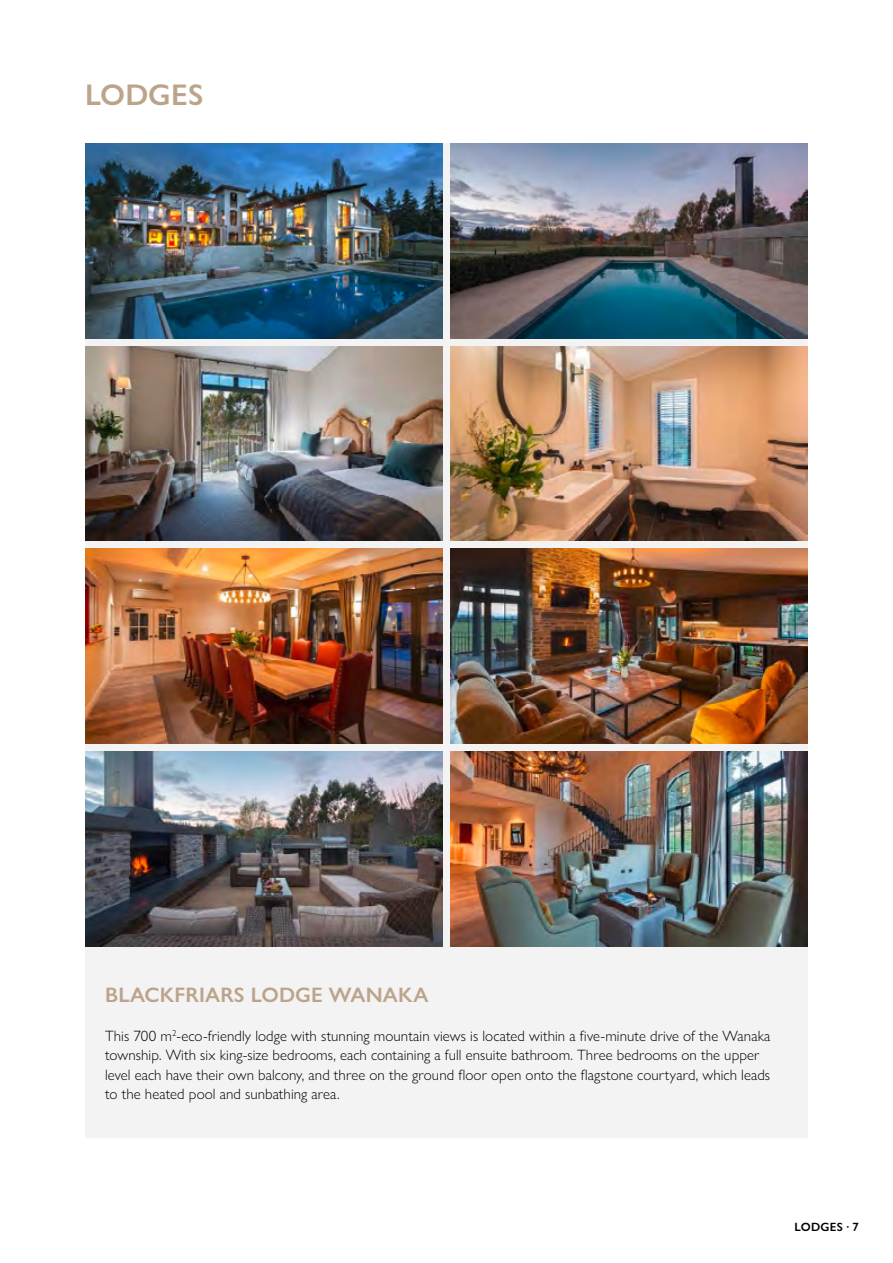
<style>
.page{position:relative;width:893px;height:1263px;background:#fff}
.page>*{position:absolute;margin:0;border:0;box-sizing:border-box;transform-origin:0 0}
.t1{font:600 30px "Gill Sans Nova";color:#bca48b}
.t2{font:600 21px "Gill Sans Nova";letter-spacing:.005em;color:#bca48b}
.t3{font:300 15px/19.5px "Gill Sans Nova";letter-spacing:.005em;color:#000}
.t4{font:600 12px "Gill Sans Nova";color:#000}
</style>
<div class="page">
<div style="left:85px;top:144px;width:723px;height:390px;background:#f3f3f3"></div>
<div style="left:85px;top:359px;width:723px;height:779px;background:#f3f3f3"></div>
<img style="left:85px;top:144px;width:358px;height:195px">
<img style="left:450px;top:144px;width:358px;height:195px">
<img style="left:85px;top:346px;width:358px;height:195px">
<img style="left:450px;top:752px;width:358px;height:195px">
<img style="left:85px;top:549px;width:358px;height:195px">
<img style="left:450px;top:549px;width:358px;height:195px">
<img style="left:85px;top:752px;width:358px;height:195px">
<img style="left:450px;top:346px;width:358px;height:195px">
<h1 class="t1" style="left:85px;top:76px;width:120px">LODGES</h1>
<h2 class="t2" style="left:105px;top:981px;width:325px">BLACKFRIARS LODGE WANAKA</h2>
<p class="t3" style="left:105px;top:1026px;width:667px">This 700 m<sup>2</sup>-eco-friendly lodge with stunning mountain views is located within a five-minute drive of the Wanaka township. With six king-size bedrooms, each containing a full ensuite bathroom. Three bedrooms on the upper level each have their own balcony, and three on the ground floor open onto the flagstone courtyard, which leads to the heated pool and sunbathing area.</p>
<p class="t4" style="left:794px;top:1219px;width:26px">LODGES</p>
<p class="t4" style="left:846px;top:1219px;width:14px">· 7</p>
</div>
